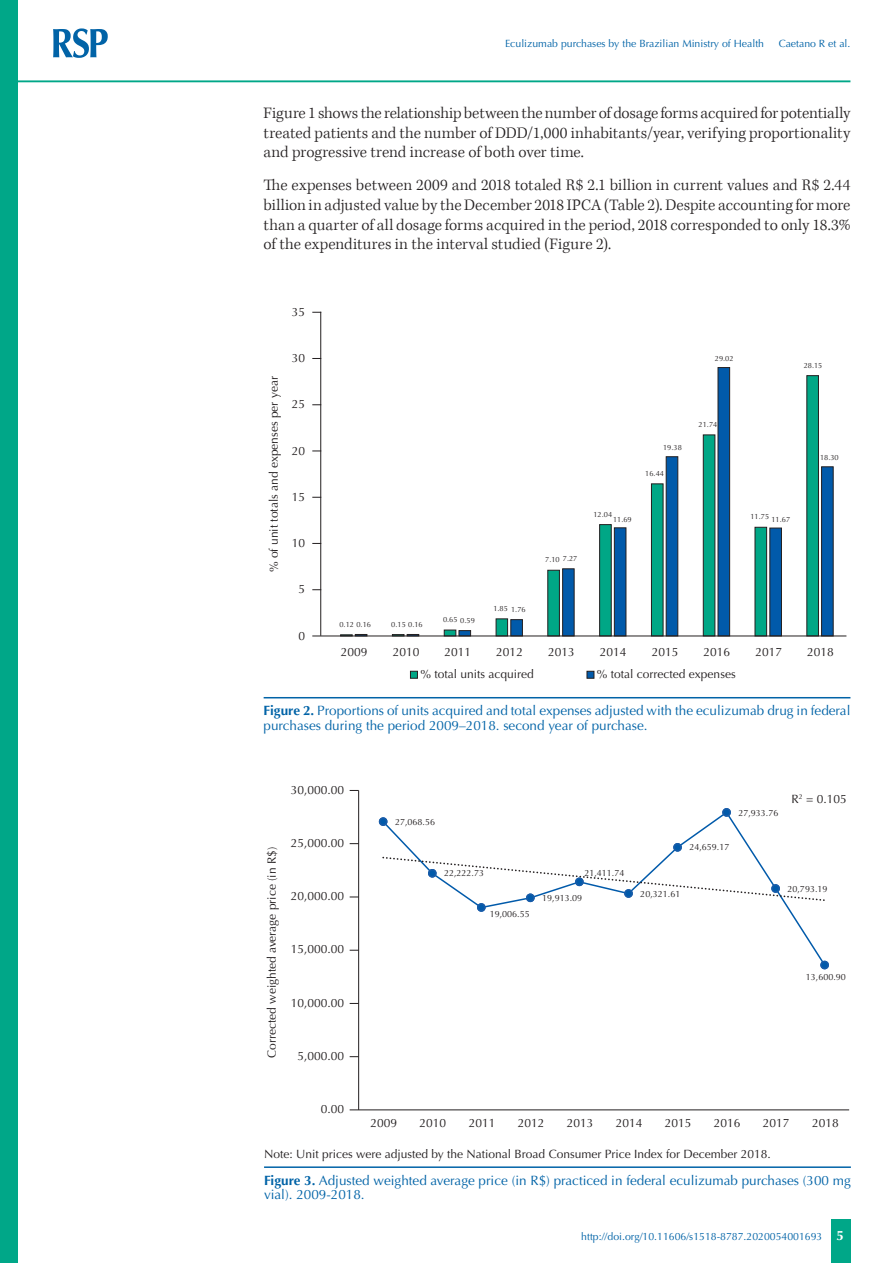
<style>
.page{position:relative;width:893px;height:1263px;background:#fff}
.page>*{position:absolute;margin:0;border:0;box-sizing:border-box;transform-origin:0 0}
.Texto__EN{font:300 16.5px/19.8px "Kepler Std";letter-spacing:.005em;color:#231f20;text-align:justify}
.Figuras_Título{font:13.5px/14.2px "Optima";color:#0163a7}
.t1{font:700 13.5px "Optima";color:#fff}
.Tabela_nota{font:12px "Optima";color:#231f20}
.t2{font:10.5px "Optima";color:#0163a7}
.t3{font:9px "Optima";color:#231f20}
.t4{font:7.5px "Optima";color:#231f20}
.s1{font-weight:700}
</style>
<div class="page">
<div style="left:831px;top:1220px;width:20px;height:43px;background:#00a788"></div>
<div style="left:0;top:0;width:18px;height:1263px;background:#00a788"></div>
<svg style="left:53px;top:28px;width:55px;height:30px"></svg>
<hr style="left:18px;top:80px;width:832px;height:2px;background:#00a788">
<svg style="left:355px;top:367px;width:479px;height:269px"></svg>
<hr style="left:313px;top:636px;width:533px;height:1px;background:#231f20">
<div style="left:410px;top:671px;width:8px;height:8px;background:#00a786;border:1px solid #231f20"></div>
<div style="left:587px;top:671px;width:7px;height:8px;background:#015aaa;border:1px solid #231f20"></div>
<hr style="left:320px;top:312px;width:1px;height:323px;background:#231f20">
<hr style="left:264px;top:697px;width:586px;height:1px;background:#0163a7">
<hr style="left:350px;top:1109px;width:499px;height:1px;background:#231f20">
<svg style="left:385px;top:814px;width:441px;height:148px"></svg>
<div style="left:380px;top:818px;width:7px;height:7px;background:#015aaa;border-radius:50%"></div>
<div style="left:379px;top:817px;width:8px;height:9px;border:2px solid #185ca9;border-radius:50%"></div>
<div style="left:478px;top:904px;width:7px;height:7px;background:#015aaa;border-radius:50%"></div>
<div style="left:477px;top:903px;width:9px;height:9px;border:2px solid #185ca9;border-radius:50%"></div>
<div style="left:674px;top:844px;width:7px;height:7px;background:#015aaa;border-radius:50%"></div>
<div style="left:673px;top:843px;width:9px;height:9px;border:2px solid #185ca9;border-radius:50%"></div>
<div style="left:723px;top:809px;width:7px;height:7px;background:#015aaa;border-radius:50%"></div>
<div style="left:722px;top:808px;width:9px;height:9px;border:2px solid #185ca9;border-radius:50%"></div>
<div style="left:821px;top:961px;width:7px;height:7px;background:#015aaa;border-radius:50%"></div>
<div style="left:820px;top:961px;width:9px;height:8px;border:2px solid #185ca9;border-radius:50%"></div>
<svg style="left:382px;top:856px;width:444px;height:46px"></svg>
<hr style="left:358px;top:790px;width:1px;height:320px;background:#231f20">
<hr style="left:264px;top:1166px;width:587px;height:2px;background:#0163a7">
<p class="t2" style="left:505px;top:37px;width:261px">Eculizumab purchases by the Brazilian Ministry of Health</p>
<p class="t2" style="left:779px;top:37px;width:73px">Caetano R et al.</p>
<p class="Texto__EN" style="left:264px;top:103px;width:588px">Figure 1 shows the relationship between the number of dosage forms acquired for potentially treated patients and the number of DDD/1,000 inhabitants/year, verifying proportionality and progressive trend increase of both over time.</p>
<p class="Texto__EN" style="left:264px;top:176px;width:588px">The expenses between 2009 and 2018 totaled R$ 2.1 billion in current values and R$ 2.44 billion in adjusted value by the December 2018 IPCA (Table 2). Despite accounting for more than a quarter of all dosage forms acquired in the period, 2018 corresponded to only 18.3% of the expenditures in the interval studied (Figure 2).</p>
<p class="Tabela_nota" style="left:292px;top:305px;width:15px">35</p>
<p class="Tabela_nota" style="left:267px;top:572px;width:197px;rotate:-90deg">% of unit totals and expenses per year</p>
<p class="Tabela_nota" style="left:292px;top:351px;width:15px">30</p>
<p class="Tabela_nota" style="left:292px;top:397px;width:15px">25</p>
<p class="Tabela_nota" style="left:292px;top:444px;width:15px">20</p>
<p class="Tabela_nota" style="left:292px;top:490px;width:15px">15</p>
<p class="Tabela_nota" style="left:292px;top:536px;width:15px">10</p>
<p class="Tabela_nota" style="left:298px;top:582px;width:8px">5</p>
<p class="Tabela_nota" style="left:298px;top:628px;width:8px">0</p>
<p class="t4" style="left:715px;top:354px;width:20px">29.02</p>
<p class="t4" style="left:804px;top:361px;width:20px">28.15</p>
<p class="t4" style="left:339px;top:620px;width:33px">0.12 0.16</p>
<p class="t4" style="left:391px;top:620px;width:33px">0.15 0.16</p>
<p class="t4" style="left:443px;top:615px;width:16px">0.65</p>
<p class="t4" style="left:460px;top:616px;width:16px">0.59</p>
<p class="t4" style="left:493px;top:604px;width:16px">1.85</p>
<p class="t4" style="left:511px;top:605px;width:16px">1.76</p>
<p class="t4" style="left:563px;top:554px;width:16px">7.27</p>
<p class="t4" style="left:545px;top:555px;width:16px">7.10</p>
<p class="t4" style="left:593px;top:510px;width:20px">12.04</p>
<p class="t4" style="left:613px;top:515px;width:20px">11.69</p>
<p class="t4" style="left:663px;top:443px;width:20px">19.38</p>
<p class="t4" style="left:645px;top:469px;width:20px">16.44</p>
<p class="t4" style="left:699px;top:420px;width:20px">21.74</p>
<p class="t4" style="left:750px;top:513px;width:20px">11.75</p>
<p class="t4" style="left:771px;top:515px;width:20px">11.67</p>
<p class="t4" style="left:820px;top:453px;width:20px">18.30</p>
<p class="Tabela_nota" style="left:341px;top:645px;width:28px">2009</p>
<p class="Tabela_nota" style="left:393px;top:645px;width:28px">2010</p>
<p class="Tabela_nota" style="left:444px;top:645px;width:28px">2011</p>
<p class="Tabela_nota" style="left:496px;top:645px;width:28px">2012</p>
<p class="Tabela_nota" style="left:548px;top:645px;width:28px">2013</p>
<p class="Tabela_nota" style="left:600px;top:645px;width:28px">2014</p>
<p class="Tabela_nota" style="left:652px;top:645px;width:28px">2015</p>
<p class="Tabela_nota" style="left:703px;top:645px;width:28px">2016</p>
<p class="Tabela_nota" style="left:755px;top:645px;width:28px">2017</p>
<p class="Tabela_nota" style="left:807px;top:645px;width:28px">2018</p>
<p class="Tabela_nota" style="left:420px;top:667px;width:115px">% total units acquired</p>
<p class="Tabela_nota" style="left:597px;top:667px;width:140px">% total corrected expenses</p>
<p class="Figuras_Título" style="left:264px;top:704px;width:588px"><span class="s1">Figure 2.</span> Proportions of units acquired and total expenses adjusted with the eculizumab drug in federal purchases during the period 2009–2018. second year of purchase.</p>
<p class="Tabela_nota" style="left:291px;top:782px;width:55px">30,000.00</p>
<p class="Tabela_nota" style="left:265px;top:1058px;width:212px;rotate:-90deg">Corrected weighted average price (in R$)</p>
<p class="Tabela_nota" style="left:291px;top:836px;width:55px">25,000.00</p>
<p class="Tabela_nota" style="left:291px;top:889px;width:55px">20,000.00</p>
<p class="Tabela_nota" style="left:291px;top:942px;width:55px">15,000.00</p>
<p class="Tabela_nota" style="left:291px;top:995px;width:55px">10,000.00</p>
<p class="Tabela_nota" style="left:298px;top:1049px;width:48px">5,000.00</p>
<p class="Tabela_nota" style="left:321px;top:1102px;width:25px">0.00</p>
<p class="t3" style="left:395px;top:816px;width:42px">27,068.56</p>
<p class="t3" style="left:444px;top:868px;width:42px">22,222.73</p>
<p class="t3" style="left:490px;top:909px;width:42px">19,006.55</p>
<p class="t3" style="left:584px;top:867px;width:42px">21,411.74</p>
<p class="t3" style="left:542px;top:893px;width:42px">19,913.09</p>
<p class="t3" style="left:738px;top:807px;width:42px">27,933.76</p>
<p class="t3" style="left:689px;top:842px;width:42px">24,659.17</p>
<p class="Tabela_nota" style="left:792px;top:792px;width:57px">R<sup>2</sup> = 0.105</p>
<p class="t3" style="left:640px;top:888px;width:42px">20,321.61</p>
<p class="t3" style="left:787px;top:883px;width:42px">20,793.19</p>
<p class="t3" style="left:806px;top:971px;width:42px">13,600.90</p>
<p class="Tabela_nota" style="left:371px;top:1116px;width:28px">2009</p>
<p class="Tabela_nota" style="left:420px;top:1116px;width:28px">2010</p>
<p class="Tabela_nota" style="left:469px;top:1116px;width:28px">2011</p>
<p class="Tabela_nota" style="left:518px;top:1116px;width:28px">2012</p>
<p class="Tabela_nota" style="left:567px;top:1116px;width:28px">2013</p>
<p class="Tabela_nota" style="left:616px;top:1116px;width:28px">2014</p>
<p class="Tabela_nota" style="left:665px;top:1116px;width:28px">2015</p>
<p class="Tabela_nota" style="left:714px;top:1116px;width:28px">2016</p>
<p class="Tabela_nota" style="left:763px;top:1116px;width:28px">2017</p>
<p class="Tabela_nota" style="left:812px;top:1116px;width:28px">2018</p>
<p class="Tabela_nota" style="left:264px;top:1147px;width:508px">Note: Unit prices were adjusted by the National Broad Consumer Price Index for December 2018.</p>
<p class="Figuras_Título" style="left:264px;top:1173px;width:588px"><span class="s1">Figure 3.</span> Adjusted weighted average price (in R$) practiced in federal eculizumab purchases (300 mg vial). 2009-2018.</p>
<p class="t2" style="left:581px;top:1230px;width:243px">http://doi.org/10.11606/s1518-8787.2020054001693</p>
<p class="t1" style="left:836px;top:1227px;width:9px">5</p>
</div>
